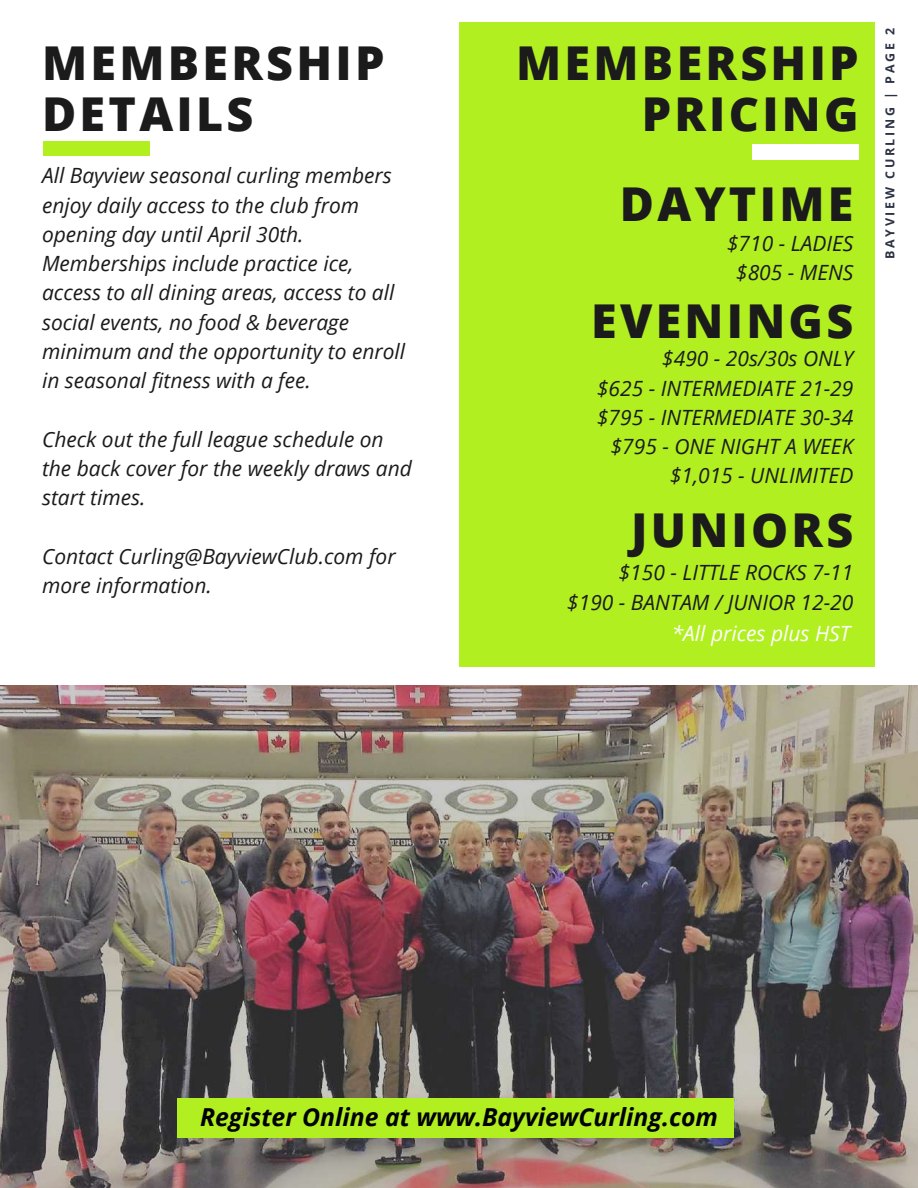
<style>
.page{position:relative;width:918px;height:1188px;background:#fff}
.page>*{position:absolute;margin:0;border:0;box-sizing:border-box;transform-origin:0 0}
.t1{font:800 46.65px/51.8px "Open Sans";letter-spacing:.07em;color:#1b1b1b}
.t2{font:italic 700 24.75px "Open Sans";color:#000}
.t3{font:italic 21px/29.2px "Open Sans";color:#1b1b1b}
.t4{font:italic 21px "Open Sans";color:#fff}
.t5{font:700 12.45px "Open Sans";letter-spacing:.21em;color:#2c3143}
</style>
<div class="page">
<div style="left:459px;top:22px;width:415px;height:645px;background:#b1ef21"></div>
<div style="left:43px;top:141px;width:106px;height:15px;background:#b1ef21"></div>
<div style="left:752px;top:144px;width:107px;height:15px;background:#fff"></div>
<img style="left:0;top:685px;width:918px;height:503px">
<div style="left:177px;top:1098px;width:557px;height:39px;background:#b1ef21"></div>
<h1 class="t1" style="left:42px;top:36px;width:344px">MEMBERSHIP<br>DETAILS</h1>
<p class="t3" style="left:42px;top:161px;width:365px">All Bayview seasonal curling members enjoy daily access to the club from opening day until April 30th.<br>Memberships include practice ice, access to all dining areas, access to all social events, no food &amp; beverage minimum and the opportunity to enroll in seasonal fitness with a fee.</p>
<p class="t3" style="left:42px;top:424px;width:371px">Check out the full league schedule on the back cover for the weekly draws and start times.</p>
<p class="t3" style="left:42px;top:541px;width:355px">Contact Curling@BayviewClub.com for more information.</p>
<h1 class="t1" style="left:516px;top:36px;width:344px;text-align:right">MEMBERSHIP<br>PRICING</h1>
<h1 class="t1" style="left:620px;top:177px;width:235px">DAYTIME</h1>
<p class="t3" style="left:727px;top:228px;width:128px;text-align:center">$710 - LADIES $805 - MENS</p>
<h1 class="t1" style="left:591px;top:294px;width:264px">EVENINGS</h1>
<p class="t3" style="left:597px;top:344px;width:258px;text-align:right">$490 - 20s/30s ONLY<br>$625 - INTERMEDIATE 21-29 $795 - INTERMEDIATE 30-34 $795 - ONE NIGHT A WEEK $1,015 - UNLIMITED</p>
<h1 class="t1" style="left:631px;top:503px;width:224px">JUNIORS</h1>
<p class="t3" style="left:567px;top:558px;width:288px;text-align:right">$150 - LITTLE ROCKS 7-11 $190 - BANTAM / JUNIOR 12-20</p>
<p class="t4" style="left:672px;top:619px;width:180px">*All prices plus HST</p>
<p class="t5" style="left:881px;top:259px;width:232px;rotate:-90deg">BAYVIEW CURLING | PAGE 2</p>
<p class="t2" style="left:200px;top:1100px;width:519px">Register Online at www.BayviewCurling.com</p>
</div>
